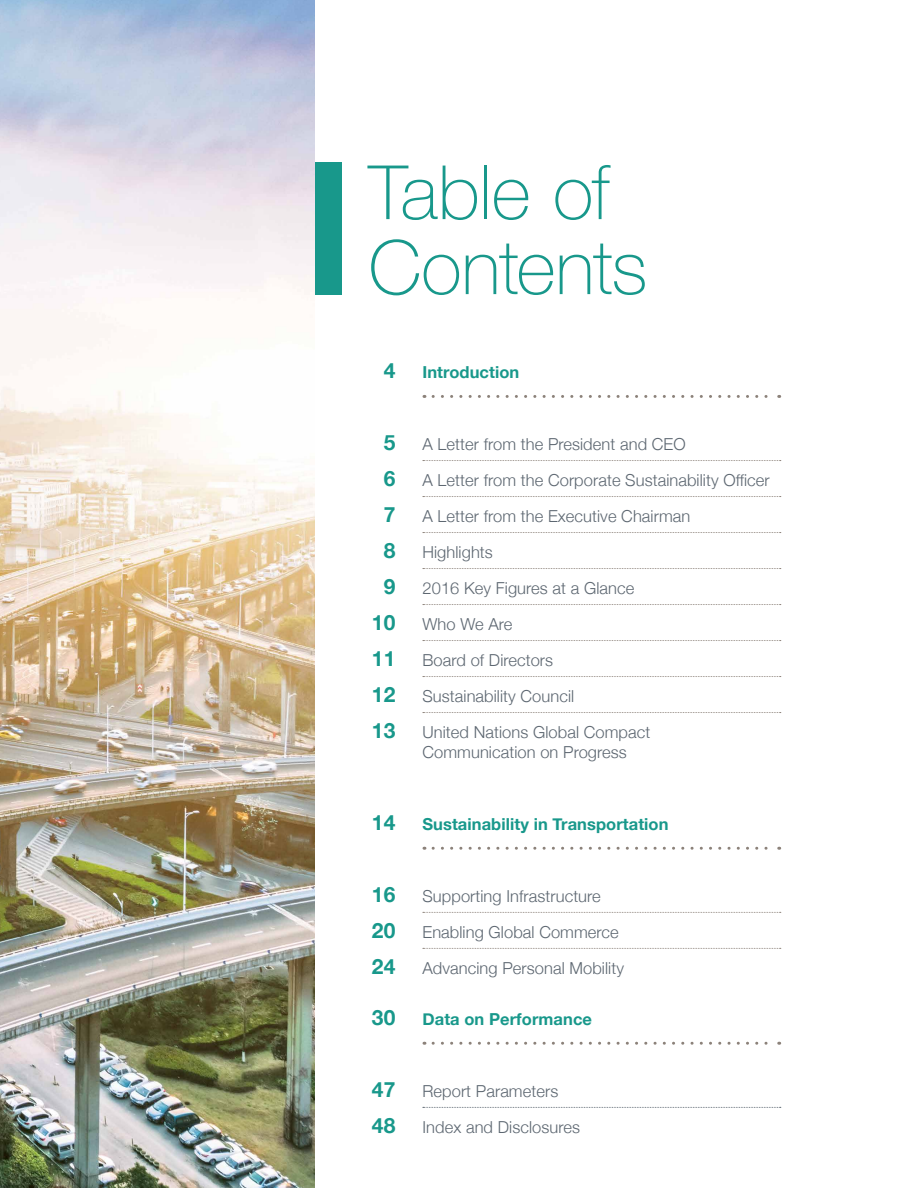
<style>
.page{position:relative;width:918px;height:1188px;background:#fff}
.page>*{position:absolute;margin:0;border:0;box-sizing:border-box;transform-origin:0 0}
.t1{font:100 75px/75px "Helvetica Neue";letter-spacing:-.01em;color:#18988b}
.t2{font:700 21px "Helvetica Neue";letter-spacing:.005em;color:#18988b}
.t3{font:300 16.5px/19.8px "Helvetica Neue";letter-spacing:.005em;color:#5d6771}
.t4{font:700 16.5px "Helvetica Neue";letter-spacing:.005em;color:#18988b}
</style>
<div class="page">
<img style="left:0;top:0;width:315px;height:1188px">
<div style="left:315px;top:162px;width:27px;height:133px;background:#18988b"></div>
<svg style="left:433px;top:395px;width:347px;height:3px"></svg>
<svg style="left:423px;top:460px;width:358px;height:1px"></svg>
<svg style="left:423px;top:496px;width:358px;height:1px"></svg>
<svg style="left:423px;top:532px;width:358px;height:1px"></svg>
<svg style="left:423px;top:568px;width:358px;height:1px"></svg>
<svg style="left:423px;top:604px;width:358px;height:1px"></svg>
<svg style="left:423px;top:640px;width:358px;height:1px"></svg>
<svg style="left:423px;top:676px;width:358px;height:1px"></svg>
<svg style="left:423px;top:712px;width:358px;height:1px"></svg>
<svg style="left:433px;top:847px;width:347px;height:3px"></svg>
<svg style="left:423px;top:912px;width:358px;height:1px"></svg>
<svg style="left:423px;top:948px;width:358px;height:1px"></svg>
<svg style="left:433px;top:1042px;width:347px;height:3px"></svg>
<svg style="left:423px;top:1107px;width:358px;height:1px"></svg>
<h1 class="t1" style="left:368px;top:152px;width:280px">Table of<br>Contents</h1>
<p class="t2" style="left:384px;top:354px;width:13px">4</p>
<p class="t4" style="left:422px;top:359px;width:98px">Introduction</p>
<p class="t2" style="left:384px;top:426px;width:13px">5</p>
<p class="t3" style="left:422px;top:433px;width:265px">A Letter from the President and CEO</p>
<p class="t2" style="left:384px;top:462px;width:13px">6</p>
<p class="t3" style="left:422px;top:469px;width:349px">A Letter from the Corporate Sustainability Officer</p>
<p class="t2" style="left:384px;top:498px;width:13px">7</p>
<p class="t3" style="left:422px;top:505px;width:269px">A Letter from the Executive Chairman</p>
<p class="t2" style="left:384px;top:534px;width:13px">8</p>
<p class="t3" style="left:422px;top:541px;width:72px">Highlights</p>
<p class="t2" style="left:384px;top:570px;width:13px">9</p>
<p class="t3" style="left:422px;top:577px;width:213px">2016 Key Figures at a Glance</p>
<p class="t2" style="left:372px;top:606px;width:25px">10</p>
<p class="t3" style="left:422px;top:613px;width:92px">Who We Are</p>
<p class="t2" style="left:372px;top:642px;width:25px">11</p>
<p class="t3" style="left:422px;top:649px;width:132px">Board of Directors</p>
<p class="t2" style="left:372px;top:678px;width:25px">12</p>
<p class="t3" style="left:422px;top:685px;width:153px">Sustainability Council</p>
<p class="t2" style="left:372px;top:714px;width:25px">13</p>
<p class="t3" style="left:422px;top:721px;width:229px">United Nations Global Compact<br>Communication on Progress</p>
<p class="t2" style="left:372px;top:806px;width:25px">14</p>
<p class="t4" style="left:422px;top:811px;width:248px">Sustainability in Transportation</p>
<p class="t2" style="left:372px;top:878px;width:25px">16</p>
<p class="t3" style="left:422px;top:885px;width:180px">Supporting Infrastructure</p>
<p class="t2" style="left:372px;top:914px;width:25px">20</p>
<p class="t3" style="left:422px;top:921px;width:198px">Enabling Global Commerce</p>
<p class="t2" style="left:372px;top:950px;width:25px">24</p>
<p class="t3" style="left:422px;top:957px;width:203px">Advancing Personal Mobility</p>
<p class="t2" style="left:372px;top:1001px;width:25px">30</p>
<p class="t4" style="left:422px;top:1006px;width:171px">Data on Performance</p>
<p class="t2" style="left:372px;top:1073px;width:25px">47</p>
<p class="t3" style="left:422px;top:1080px;width:137px">Report Parameters</p>
<p class="t2" style="left:372px;top:1109px;width:25px">48</p>
<p class="t3" style="left:422px;top:1116px;width:159px">Index and Disclosures</p>
</div>
